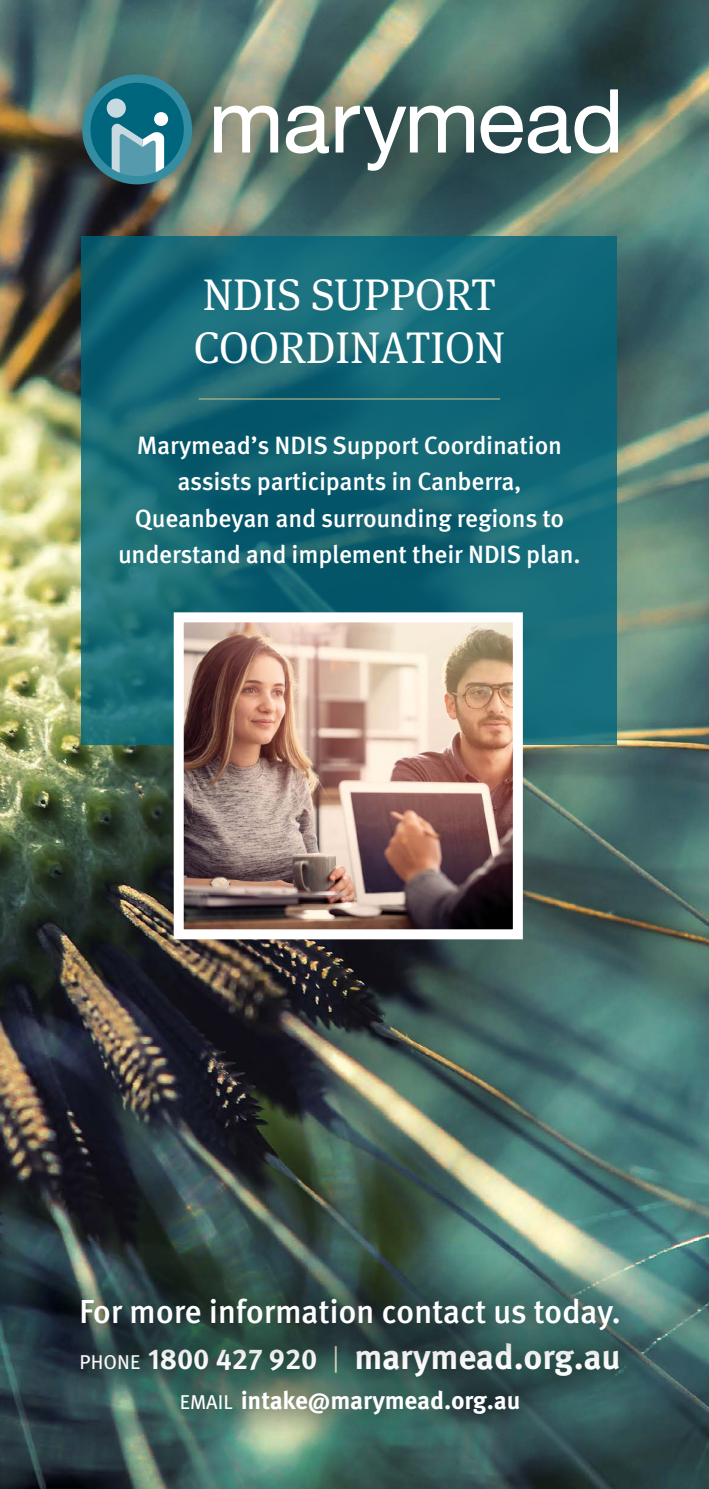
<style>
.page{position:relative;width:709px;height:1489px;background:#fff}
.page>*{position:absolute;margin:0;border:0;box-sizing:border-box;transform-origin:0 0}
.t1{font:44.25px/52.5px "Meta Serif OT";color:#fff}
.t2{font:700 35px "Meta OT";letter-spacing:-.005em;color:#fff}
.t3{font:500 33.25px "Meta OT";letter-spacing:-.01em;color:#fff}
.t4{font:500 25px/36.5px "Meta OT";letter-spacing:-.01em;color:#fff;text-align:center}
.t5{font:700 25px "Meta OT";letter-spacing:-.005em;color:#fff}
.s1{font-weight:400;font-size:20px}
.s2{font-size:28.75px}
.s3{font-weight:400;font-size:27.5px;color:#ded9bc}
</style>
<div class="page">
<img style="left:0;top:281px;width:709px;height:1207px">
<div style="left:0;top:0;width:709px;height:281px;background:#000;opacity:.5"></div>
<svg style="left:82px;top:74px;width:110px;height:110px;background:#3e828f"></svg>
<svg style="left:214px;top:106px;width:64px;height:46px"></svg>
<svg style="left:286px;top:106px;width:43px;height:47px"></svg>
<svg style="left:335px;top:105px;width:139px;height:66px"></svg>
<svg style="left:480px;top:89px;width:138px;height:64px"></svg>
<div style="left:44px;top:1308px;width:612px;height:143px;background:#000;opacity:.7"></div>
<div style="left:29px;top:1247px;width:639px;height:131px;background:#000;opacity:.7"></div>
<svg style="left:82px;top:236px;width:535px;height:508px;background:#146776"></svg>
<img style="left:185px;top:623px;width:327px;height:305px">
<div style="left:174px;top:612px;width:349px;height:327px;border:10px solid #fff"></div>
<hr style="left:199px;top:398px;width:301px;height:1px;background:#c2bb86">
<h1 class="t1" style="left:194px;top:269px;width:313px">NDIS SUPPORT<br>COORDINATION</h1>
<p class="t4" style="left:118px;top:427px;width:464px">Marymead’s NDIS Support Coordination assists participants in Canberra, Queanbeyan and surrounding regions to understand and implement their NDIS plan.</p>
<h3 class="t3" style="left:79px;top:1290px;width:543px">For more information contact us today.</h3>
<h2 class="t2" style="left:79px;top:1334px;width:543px"><span class="s1">PHONE</span> <span class="s2">1800 427 920</span> <span class="s3">|</span> marymead.org.au</h2>
<p class="t5" style="left:180px;top:1384px;width:342px"><span class="s1">EMAIL</span> intake@marymead.org.au</p>
</div>
